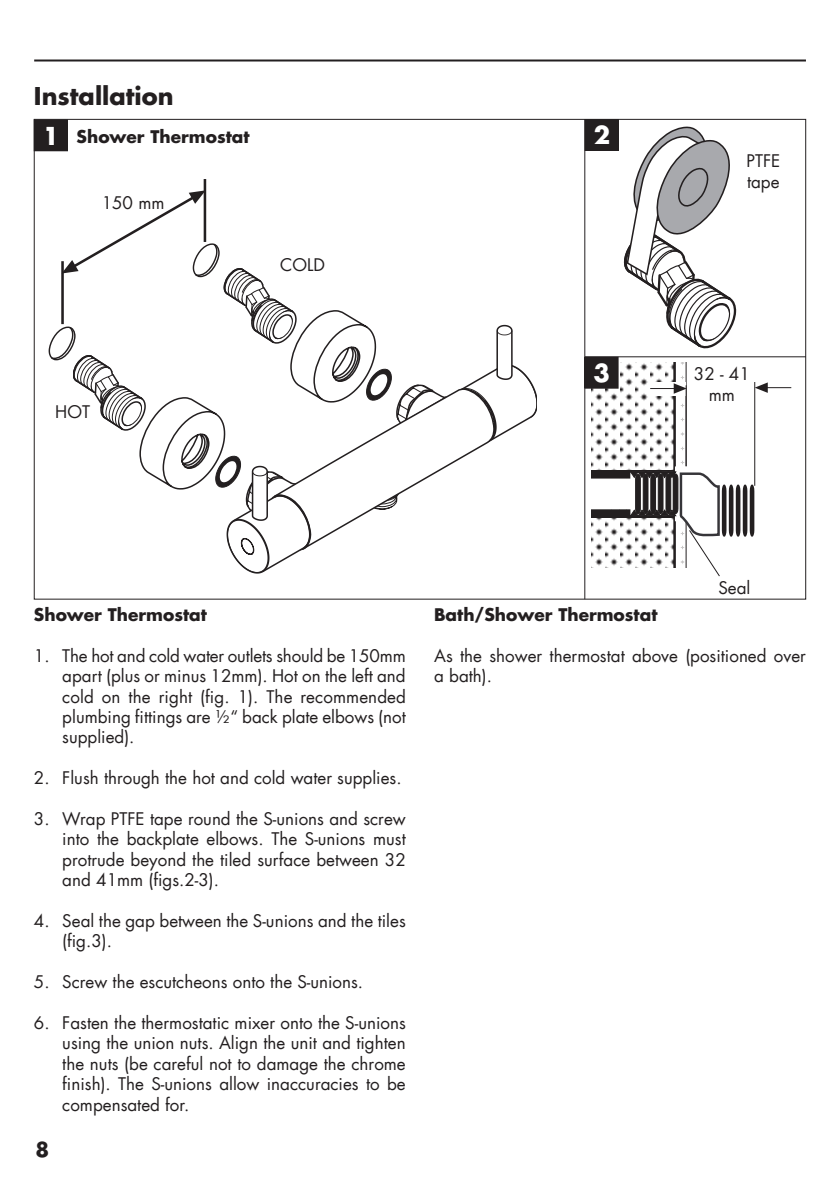
<style>
.page{position:relative;width:840px;height:1191px;background:#fff}
.page>*{position:absolute;margin:0;border:0;box-sizing:border-box;transform-origin:0 0}
.t1{font:700 24px "Futura LT";color:#231f20}
.t2{font:700 24px "Futura CE";color:#fff}
.t3{font:700 20px "Futura LT";color:#231f20}
.t4{font:17px/20.4px "Futura LT";color:#231f20}
.t5{font:700 17px "Futura LT";color:#231f20}
</style>
<div class="page">
<hr style="left:34px;top:59px;width:771px;height:2px;background:#231f20">
<hr style="left:203px;top:179px;width:3px;height:63px;background:#231f20">
<hr style="left:584px;top:119px;width:1px;height:480px;background:#231f20">
<div style="left:34px;top:120px;width:33px;height:31px;background:#231f20"></div>
<div style="left:34px;top:120px;width:34px;height:31px;border:1px solid #231f20"></div>
<div style="left:585px;top:120px;width:33px;height:30px;background:#231f20"></div>
<div style="left:584px;top:119px;width:34px;height:32px;border:1px solid #231f20"></div>
<svg style="left:591px;top:363px;width:199px;height:214px"></svg>
<svg style="left:623px;top:126px;width:114px;height:223px"></svg>
<hr style="left:584px;top:356px;width:221px;height:1px;background:#231f20">
<div style="left:584px;top:357px;width:33px;height:31px;background:#231f20"></div>
<div style="left:584px;top:357px;width:34px;height:31px;border:1px solid #231f20"></div>
<svg style="left:48px;top:190px;width:489px;height:384px"></svg>
<h1 class="t1" style="left:34px;top:80px;width:141px">Installation</h1>
<h1 class="t2" style="left:43px;top:118px;width:18px">1</h1>
<h1 class="t2" style="left:593px;top:117px;width:18px">2</h1>
<p class="t5" style="left:77px;top:125px;width:174px">Shower Thermostat</p>
<p class="t4" style="left:102px;top:193px;width:64px">150 mm</p>
<p class="t4" style="left:55px;top:402px;width:36px">HOT</p>
<p class="t4" style="left:280px;top:255px;width:46px">COLD</p>
<h1 class="t2" style="left:593px;top:355px;width:18px">3</h1>
<p class="t4" style="left:746px;top:151px;width:35px">PTFE tape</p>
<p class="t4" style="left:693px;top:364px;width:57px;text-align:center">32 - 41 mm</p>
<p class="t4" style="left:718px;top:577px;width:33px">Seal</p>
<p class="t5" style="left:34px;top:603px;width:174px">Shower Thermostat</p>
<p class="t4" style="left:62px;top:645px;width:345px;text-align:justify;text-indent:-28px">1. The hot and cold water outlets should be 150mm apart (plus or minus 12mm). Hot on the left and cold on the right (fig. 1). The recommended plumbing fittings are 1⁄2“ back plate elbows (not supplied).</p>
<p class="t4" style="left:34px;top:768px;width:369px">2. Flush through the hot and cold water supplies.</p>
<p class="t4" style="left:62px;top:808px;width:345px;text-align:justify;text-indent:-28px">3. Wrap PTFE tape round the S-unions and screw into the backplate elbows. The S-unions must protrude beyond the tiled surface between 32 and 41mm (figs.2-3).</p>
<p class="t4" style="left:62px;top:910px;width:345px;text-indent:-28px">4. Seal the gap between the S-unions and the tiles (fig.3).</p>
<p class="t4" style="left:34px;top:972px;width:330px">5. Screw the escutcheons onto the S-unions.</p>
<p class="t4" style="left:62px;top:1012px;width:345px;text-align:justify;text-indent:-28px">6. Fasten the thermostatic mixer onto the S-unions using the union nuts. Align the unit and tighten the nuts (be careful not to damage the chrome finish). The S-unions allow inaccuracies to be compensated for.</p>
<p class="t3" style="left:36px;top:1136px;width:15px">8</p>
<p class="t5" style="left:434px;top:603px;width:225px">Bath/Shower Thermostat</p>
<p class="t4" style="left:434px;top:645px;width:373px">As the shower thermostat above (positioned over a bath).</p>
</div>
